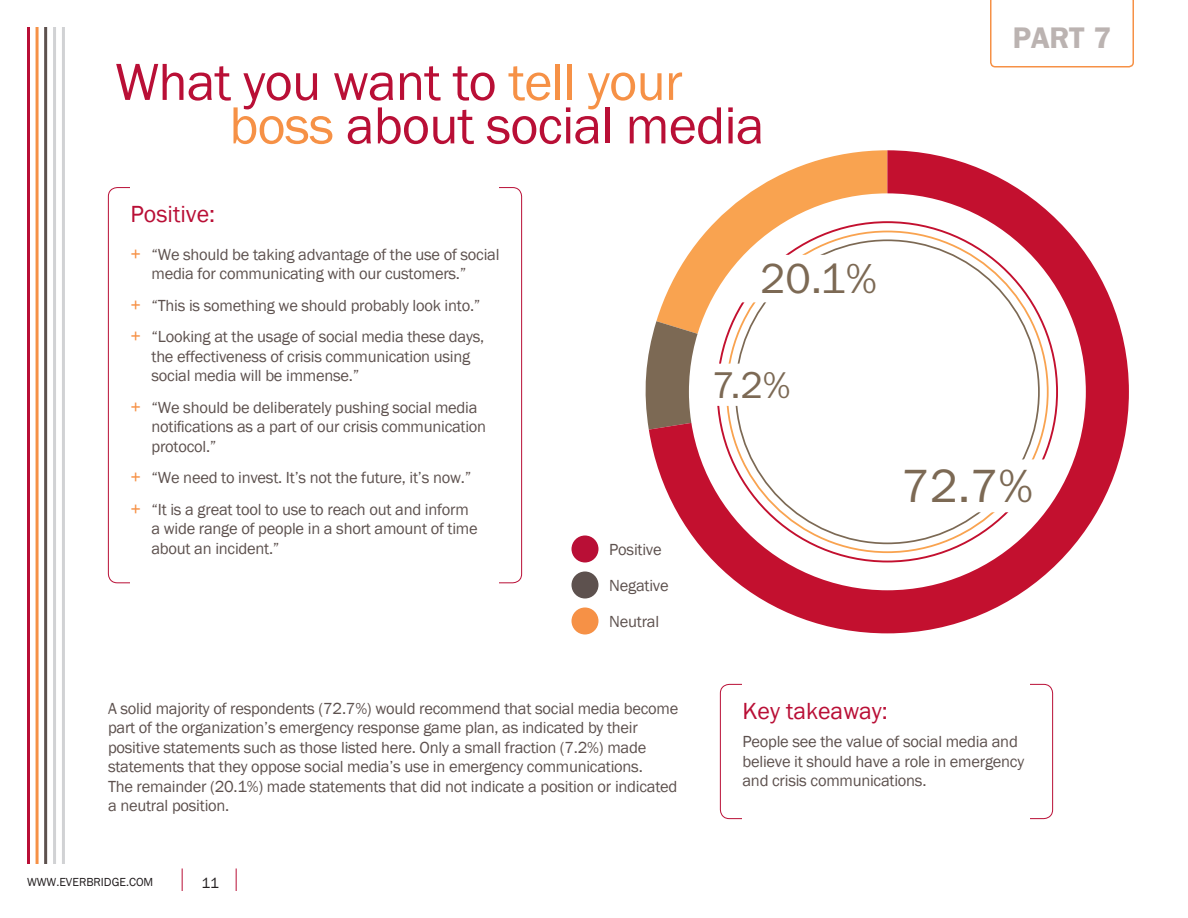
<style>
.page{position:relative;width:1188px;height:918px;background:#fff}
.page>*{position:absolute;margin:0;border:0;box-sizing:border-box;transform-origin:0 0}
.Question{font:54px/43.5px "Franklin Gothic";letter-spacing:-.015em;color:#b90f36}
.t1{font:48.3px "Franklin Gothic";color:#7c6954}
.t2{font:43.35px "Franklin Gothic";color:#7c6954}
.t3{font:38.55px "Franklin Gothic";color:#7c6954}
.Question-2{font:600 30px "Franklin Gothic";color:#bbb3b1}
.Subhead2{font:24px "Franklin Gothic";color:#b90f36}
.Bullet{font:16.5px/19.5px "Franklin Gothic";letter-spacing:-.015em;color:#5d514e}
.t4{font:15px "Franklin Gothic";color:#231f20}
.t5{font:12px "Franklin Gothic";color:#231f20}
.s1{color:#f69146}
.s2{font-size:18px;color:#f69146}
</style>
<div class="page">
<hr style="left:27px;top:27px;width:3px;height:837px;background:#b90f36">
<hr style="left:36px;top:27px;width:3px;height:837px;background:#f69146">
<hr style="left:44px;top:27px;width:3px;height:837px;background:#5d514e">
<hr style="left:53px;top:27px;width:3px;height:837px;background:#d1d2d4">
<hr style="left:62px;top:27px;width:3px;height:837px;background:#d1d2d4">
<svg style="left:182px;top:868px;width:1px;height:23px"></svg>
<svg style="left:236px;top:868px;width:1px;height:23px"></svg>
<svg style="left:990px;top:0;width:144px;height:68px"></svg>
<svg style="left:649px;top:150px;width:480px;height:483px"></svg>
<div style="left:689px;top:193px;width:397px;height:397px;background:#fff;border-radius:50%"></div>
<svg style="left:718px;top:222px;width:339px;height:340px"></svg>
<svg style="left:727px;top:232px;width:321px;height:320px"></svg>
<div style="left:736px;top:240px;width:303px;height:303px;background:#fff;border-radius:50%"></div>
<svg style="left:980px;top:459px;width:73px;height:53px"></svg>
<svg style="left:646px;top:321px;width:109px;height:109px"></svg>
<svg style="left:736px;top:255px;width:85px;height:47px"></svg>
<div style="left:572px;top:536px;width:26px;height:26px;background:#b90f36;border-radius:50%"></div>
<div style="left:572px;top:572px;width:26px;height:26px;background:#5d514e;border-radius:50%"></div>
<div style="left:572px;top:608px;width:26px;height:26px;background:#f69146;border-radius:50%"></div>
<p class="Question" style="left:229px;top:61px;width:537px;text-indent:-114px">What you want to <span class="s1">tell your boss</span> about social media</p>
<p class="Subhead2" style="left:130px;top:199px;width:86px">Positive:</p>
<p class="Bullet" style="left:152px;top:245px;width:350px;text-indent:-21px"><span class="s2">+</span> “We should be taking advantage of the use of social media for communicating with our customers.”</p>
<p class="Bullet" style="left:130px;top:296px;width:352px"><span class="s2">+</span> “This is something we should probably look into.”</p>
<p class="Bullet" style="left:152px;top:327px;width:334px;text-indent:-21px"><span class="s2">+</span> “Looking at the usage of social media these days, the effectiveness of crisis communication using social media will be immense.”</p>
<p class="Bullet" style="left:152px;top:398px;width:336px;text-indent:-21px"><span class="s2">+</span> “We should be deliberately pushing social media notifications as a part of our crisis communication protocol.”</p>
<p class="Bullet" style="left:130px;top:468px;width:342px"><span class="s2">+</span> “We need to invest. It’s not the future, it’s now.”</p>
<p class="Bullet" style="left:152px;top:500px;width:328px;text-indent:-21px"><span class="s2">+</span> “It is a great tool to use to reach out and inform a wide range of people in a short amount of time about an incident.”</p>
<p class="t2" style="left:760px;top:252px;width:118px">20.1%</p>
<p class="t3" style="left:712px;top:361px;width:80px">7.2%</p>
<p class="Bullet" style="left:609px;top:540px;width:54px">Positive</p>
<p class="Bullet" style="left:609px;top:576px;width:61px">Negative</p>
<p class="Bullet" style="left:609px;top:612px;width:51px">Neutral</p>
<p class="Question-2" style="left:1013px;top:20px;width:100px">PART 7</p>
<p class="t1" style="left:902px;top:456px;width:133px">72.7%</p>
<p class="Bullet" style="left:108px;top:699px;width:572px">A solid majority of respondents (72.7%) would recommend that social media become part of the organization’s emergency response game plan, as indicated by their positive statements such as those listed here. Only a small fraction (7.2%) made statements that they oppose social media’s use in emergency communications.<br>The remainder (20.1%) made statements that did not indicate a position or indicated a neutral position.</p>
<p class="t5" style="left:27px;top:874px;width:128px">WWW.EVERBRIDGE.COM</p>
<p class="t4" style="left:201px;top:874px;width:19px">11</p>
<p class="Subhead2" style="left:742px;top:696px;width:147px">Key takeaway:</p>
<p class="Bullet" style="left:742px;top:732px;width:283px">People see the value of social media and believe it should have a role in emergency and crisis communications.</p>
</div>
